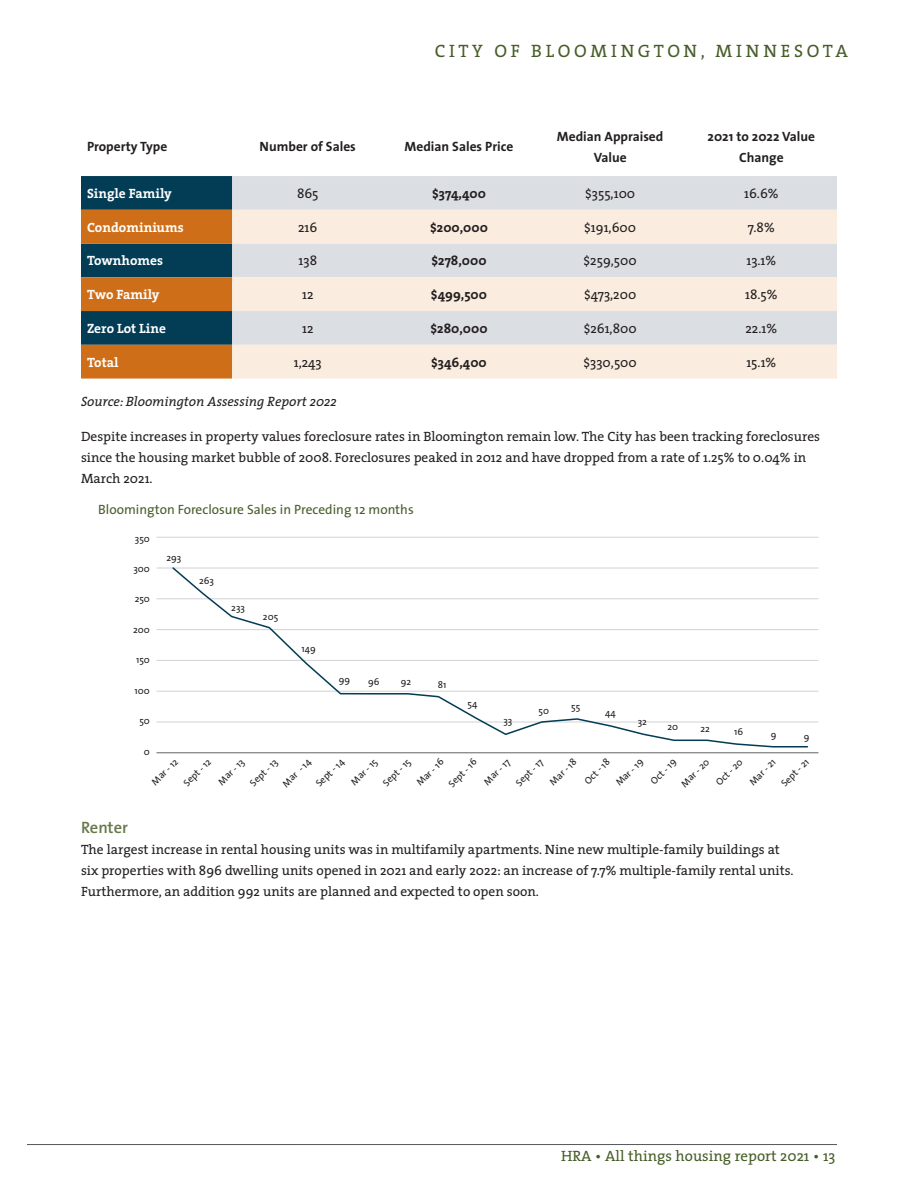
<style>
.page{position:relative;width:918px;height:1188px;background:#fff}
.page>*{position:absolute;margin:0;border:0;box-sizing:border-box;transform-origin:0 0}
.t1{font:18px "The Serif Caps";letter-spacing:.2em;color:#475d28}
.Hed_2{font:600 16.5px "The Sans";color:#657849}
.t2{font:15px "The Serif";color:#475d28}
.Paragraph{font:13.5px/21px "The Serif";color:#231f20}
.Paragraph-2{font:700 13.5px/21px "The Sans";color:#231f20;text-align:center}
.Paragraph-3{font:700 13.5px "The Serif";color:#fff}
.Paragraph-4{font:700 13.5px "The Serif";color:#231f20}
.t3{font:13.5px "The Sans";color:#475e2a}
.Paragraph-5{font:italic 13.5px "The Serif";color:#231f20}
.t4{font:9.75px "The Sans";color:#231f20}
</style>
<div class="page">
<hr style="left:27px;top:1144px;width:810px;height:1px;background:#57585a">
<hr style="left:157px;top:537px;width:661px;height:1px;background:#d1d2d4">
<hr style="left:157px;top:568px;width:661px;height:1px;background:#d1d2d4">
<hr style="left:157px;top:599px;width:661px;height:1px;background:#d1d2d4">
<hr style="left:157px;top:629px;width:661px;height:1px;background:#d1d2d4">
<hr style="left:157px;top:660px;width:661px;height:1px;background:#d1d2d4">
<hr style="left:157px;top:691px;width:661px;height:1px;background:#d1d2d4">
<hr style="left:157px;top:722px;width:661px;height:1px;background:#d1d2d4">
<hr style="left:157px;top:752px;width:661px;height:1px;background:#636366">
<svg style="left:171px;top:567px;width:638px;height:181px"></svg>
<div style="left:232px;top:176px;width:605px;height:34px;background:#dbdee3"></div>
<svg style="left:81px;top:176px;width:151px;height:203px;background:#695637"></svg>
<svg style="left:232px;top:210px;width:605px;height:169px;background:#ede6e0"></svg>
<h1 class="t1" style="left:435px;top:36px;width:414px">CITY OF BLOOMINGTON, MINNESOTA</h1>
<p class="Paragraph-2" style="left:87px;top:136px;width:82px">Property Type</p>
<p class="Paragraph-2" style="left:260px;top:136px;width:98px">Number of Sales</p>
<p class="Paragraph-2" style="left:405px;top:136px;width:110px">Median Sales Price</p>
<p class="Paragraph-2" style="left:557px;top:125px;width:108px">Median Appraised<br>Value</p>
<p class="Paragraph-2" style="left:708px;top:125px;width:109px">2021 to 2022 Value<br>Change</p>
<p class="Paragraph-3" style="left:87px;top:182px;width:86px">Single Family</p>
<p class="Paragraph" style="left:297px;top:182px;width:23px">865</p>
<p class="Paragraph-4" style="left:432px;top:182px;width:55px">$374,400</p>
<p class="Paragraph" style="left:585px;top:182px;width:52px">$355,100</p>
<p class="Paragraph" style="left:744px;top:182px;width:36px">16.6%</p>
<p class="Paragraph-3" style="left:87px;top:216px;width:98px">Condominiums</p>
<p class="Paragraph" style="left:298px;top:216px;width:21px">216</p>
<p class="Paragraph-4" style="left:430px;top:216px;width:59px">$200,000</p>
<p class="Paragraph" style="left:584px;top:216px;width:53px">$191,600</p>
<p class="Paragraph" style="left:748px;top:216px;width:29px">7.8%</p>
<p class="Paragraph-3" style="left:87px;top:249px;width:78px">Townhomes</p>
<p class="Paragraph" style="left:298px;top:250px;width:20px">138</p>
<p class="Paragraph-4" style="left:431px;top:249px;width:57px">$278,000</p>
<p class="Paragraph" style="left:584px;top:250px;width:55px">$259,500</p>
<p class="Paragraph" style="left:746px;top:250px;width:32px">13.1%</p>
<p class="Paragraph-3" style="left:87px;top:283px;width:74px">Two Family</p>
<p class="Paragraph" style="left:302px;top:284px;width:13px">12</p>
<p class="Paragraph-4" style="left:431px;top:283px;width:58px">$499,500</p>
<p class="Paragraph" style="left:584px;top:284px;width:54px">$473,200</p>
<p class="Paragraph" style="left:745px;top:284px;width:34px">18.5%</p>
<p class="Paragraph-3" style="left:87px;top:317px;width:81px">Zero Lot Line</p>
<p class="Paragraph" style="left:302px;top:317px;width:13px">12</p>
<p class="Paragraph-4" style="left:430px;top:317px;width:59px">$280,000</p>
<p class="Paragraph" style="left:584px;top:317px;width:55px">$261,800</p>
<p class="Paragraph" style="left:745px;top:317px;width:33px">22.1%</p>
<p class="Paragraph-3" style="left:87px;top:351px;width:33px">Total</p>
<p class="Paragraph" style="left:294px;top:351px;width:30px">1,243</p>
<p class="Paragraph-4" style="left:431px;top:351px;width:57px">$346,400</p>
<p class="Paragraph" style="left:584px;top:351px;width:55px">$330,500</p>
<p class="Paragraph" style="left:746px;top:351px;width:32px">15.1%</p>
<p class="Paragraph-5" style="left:81px;top:391px;width:257px">Source: Bloomington Assessing Report 2022</p>
<p class="Paragraph" style="left:81px;top:425px;width:741px">Despite increases in property values foreclosure rates in Bloomington remain low. The City has been tracking foreclosures since the housing market bubble of 2008. Foreclosures peaked in 2012 and have dropped from a rate of 1.25% to 0.04% in<br>March 2021.</p>
<p class="t3" style="left:98px;top:499px;width:317px">Bloomington Foreclosure Sales in Preceding 12 months</p>
<p class="t4" style="left:135px;top:530px;width:17px">350</p>
<p class="t4" style="left:133px;top:561px;width:18px">300</p>
<p class="t4" style="left:135px;top:591px;width:17px">250</p>
<p class="t4" style="left:133px;top:621px;width:18px">200</p>
<p class="t4" style="left:136px;top:652px;width:15px">150</p>
<p class="t4" style="left:135px;top:682px;width:17px">100</p>
<p class="t4" style="left:139px;top:713px;width:12px">50</p>
<p class="t4" style="left:144px;top:743px;width:8px">0</p>
<p class="t4" style="left:166px;top:550px;width:16px">293</p>
<p class="t4" style="left:199px;top:573px;width:16px">263</p>
<p class="t4" style="left:231px;top:599px;width:15px">233</p>
<p class="t4" style="left:263px;top:609px;width:17px">205</p>
<p class="t4" style="left:301px;top:640px;width:16px">149</p>
<p class="t4" style="left:339px;top:672px;width:13px">99</p>
<p class="t4" style="left:368px;top:673px;width:13px">96</p>
<p class="t4" style="left:401px;top:673px;width:12px">92</p>
<p class="t4" style="left:438px;top:677px;width:10px">81</p>
<p class="t4" style="left:468px;top:695px;width:11px">54</p>
<p class="t4" style="left:503px;top:713px;width:11px">33</p>
<p class="t4" style="left:539px;top:702px;width:12px">50</p>
<p class="t4" style="left:571px;top:699px;width:11px">55</p>
<p class="t4" style="left:605px;top:704px;width:12px">44</p>
<p class="t4" style="left:638px;top:713px;width:11px">32</p>
<p class="t4" style="left:668px;top:719px;width:12px">20</p>
<p class="t4" style="left:701px;top:721px;width:11px">22</p>
<p class="t4" style="left:734px;top:724px;width:11px">16</p>
<p class="t4" style="left:771px;top:727px;width:7px">9</p>
<p class="t4" style="left:804px;top:729px;width:7px">9</p>
<p class="t4" style="left:147px;top:778px;width:34px;rotate:-45deg">Mar - 12</p>
<p class="t4" style="left:179px;top:779px;width:36px;rotate:-45deg">Sept - 12</p>
<p class="t4" style="left:214px;top:777px;width:34px;rotate:-45deg">Mar - 13</p>
<p class="t4" style="left:246px;top:779px;width:36px;rotate:-45deg">Sept - 13</p>
<p class="t4" style="left:278px;top:780px;width:37px;rotate:-45deg">Mar - 14</p>
<p class="t4" style="left:312px;top:779px;width:37px;rotate:-45deg">Sept - 14</p>
<p class="t4" style="left:347px;top:777px;width:34px;rotate:-45deg">Mar - 15</p>
<p class="t4" style="left:379px;top:779px;width:36px;rotate:-45deg">Sept - 15</p>
<p class="t4" style="left:412px;top:778px;width:35px;rotate:-45deg">Mar - 16</p>
<p class="t4" style="left:444px;top:780px;width:37px;rotate:-45deg">Sept - 16</p>
<p class="t4" style="left:480px;top:777px;width:34px;rotate:-45deg">Mar - 17</p>
<p class="t4" style="left:512px;top:779px;width:36px;rotate:-45deg">Sept - 17</p>
<p class="t4" style="left:546px;top:778px;width:35px;rotate:-45deg">Mar - 18</p>
<p class="t4" style="left:580px;top:777px;width:33px;rotate:-45deg">Oct - 18</p>
<p class="t4" style="left:612px;top:778px;width:35px;rotate:-45deg">Mar - 19</p>
<p class="t4" style="left:647px;top:777px;width:33px;rotate:-45deg">Oct - 19</p>
<p class="t4" style="left:677px;top:780px;width:37px;rotate:-45deg">Mar - 20</p>
<p class="t4" style="left:712px;top:778px;width:35px;rotate:-45deg">Oct - 20</p>
<p class="t4" style="left:745px;top:778px;width:34px;rotate:-45deg">Mar - 21</p>
<p class="t4" style="left:777px;top:779px;width:36px;rotate:-45deg">Sept - 21</p>
<p class="Hed_2" style="left:81px;top:814px;width:49px">Renter</p>
<p class="Paragraph" style="left:81px;top:839px;width:714px">The largest increase in rental housing units was in multifamily apartments. Nine new multiple-family buildings at six properties with 896 dwelling units opened in 2021 and early 2022: an increase of 7.7% multiple-family rental units.<br>Furthermore, an addition 992 units are planned and expected to open soon.</p>
<p class="t2" style="left:561px;top:1143px;width:276px">HRA • All things housing report 2021 • 13</p>
</div>
